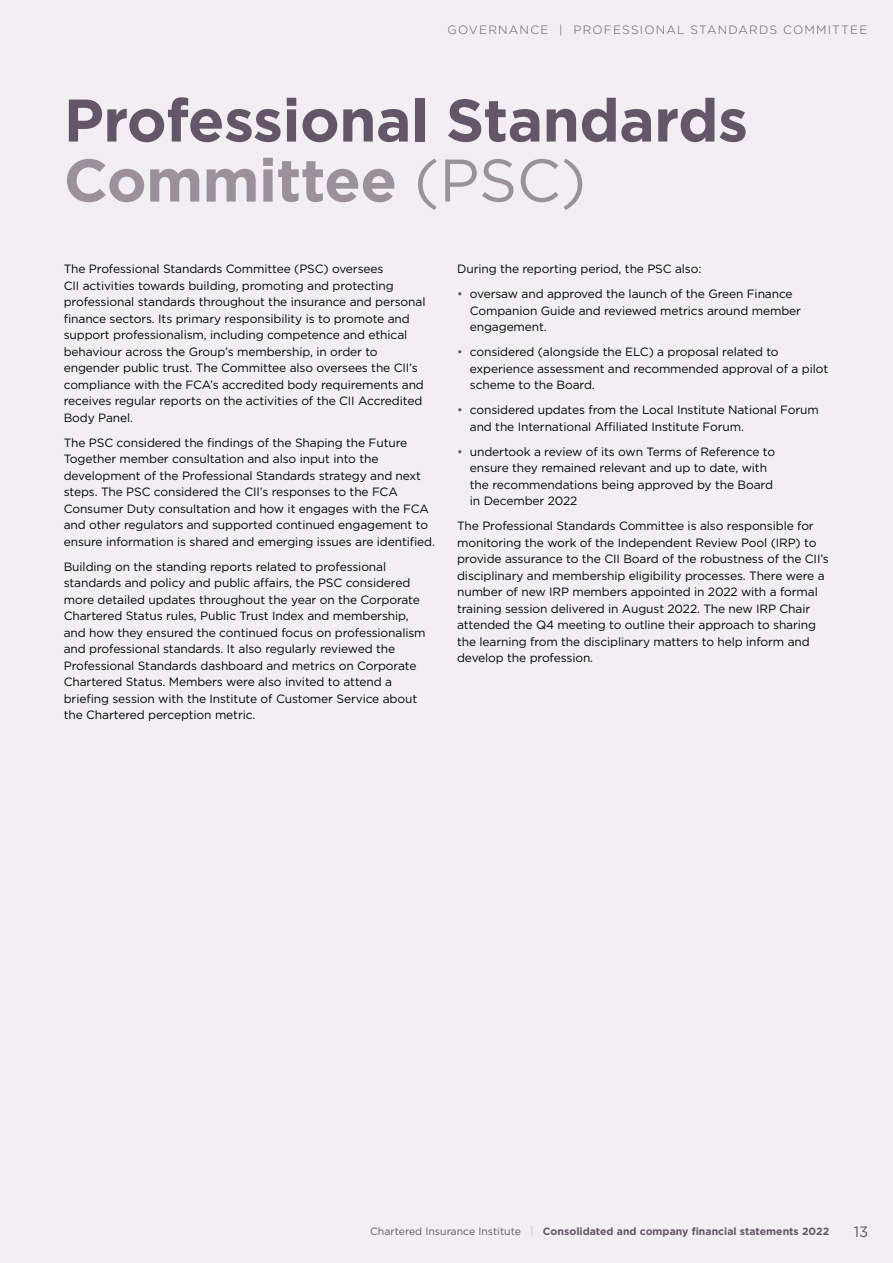
<style>
.page{position:relative;width:893px;height:1263px;background:#f1eff1}
.page>*{position:absolute;margin:0;border:0;box-sizing:border-box;transform-origin:0 0}
.t1{font:700 60px/60px "Gotham";letter-spacing:-.01em;color:#645668}
.t2{font:15px "Gotham";color:#645668}
.t3{font:12px/16.5px "Gotham";letter-spacing:-.01em;color:#000408}
.t4{font:300 12px "Gotham";letter-spacing:.1em;color:#645668}
.t5{font:700 10.5px "Gotham";color:#645668}
.s1{color:#9b909c}
.s2{font-weight:400;color:#9b909c}
.s3{color:#645668}
.s4{font-weight:400}
.s5{font-weight:300;color:#aaa0ab}
</style>
<div class="page">
<p class="t4" style="left:447px;top:22px;width:422px">GOVERNANCE | PROFESSIONAL STANDARDS COMMITTEE</p>
<h1 class="t1" style="left:64px;top:90px;width:686px">Professional Standards<br><span class="s1">Committee</span> <span class="s2">(PSC)</span></h1>
<p class="t3" style="left:64px;top:260px;width:363px">The Professional Standards Committee (PSC) oversees<br>CII activities towards building, promoting and protecting professional standards throughout the insurance and personal finance sectors. Its primary responsibility is to promote and support professionalism, including competence and ethical behaviour across the Group’s membership, in order to engender public trust. The Committee also oversees the CII’s compliance with the FCA’s accredited body requirements and receives regular reports on the activities of the CII Accredited Body Panel.</p>
<p class="t3" style="left:64px;top:434px;width:373px">The PSC considered the findings of the Shaping the Future Together member consultation and also input into the development of the Professional Standards strategy and next steps. The PSC considered the CII’s responses to the FCA Consumer Duty consultation and how it engages with the FCA and other regulators and supported continued engagement to ensure information is shared and emerging issues are identified.</p>
<p class="t3" style="left:64px;top:558px;width:363px">Building on the standing reports related to professional standards and policy and public affairs, the PSC considered more detailed updates throughout the year on the Corporate Chartered Status rules, Public Trust Index and membership, and how they ensured the continued focus on professionalism and professional standards. It also regularly reviewed the Professional Standards dashboard and metrics on Corporate Chartered Status. Members were also invited to attend a briefing session with the Institute of Customer Service about the Chartered perception metric.</p>
<p class="t3" style="left:457px;top:260px;width:246px">During the reporting period, the PSC also:</p>
<p class="t3" style="left:470px;top:285px;width:333px;text-indent:-13px"><span class="s3">•</span> oversaw and approved the launch of the Green Finance<br>Companion Guide and reviewed metrics around member engagement.</p>
<p class="t3" style="left:470px;top:344px;width:360px;text-indent:-13px"><span class="s3">•</span> considered (alongside the ELC) a proposal related to experience assessment and recommended approval of a pilot scheme to the Board.</p>
<p class="t3" style="left:470px;top:402px;width:351px;text-indent:-13px"><span class="s3">•</span> considered updates from the Local Institute National Forum and the International Affiliated Institute Forum.</p>
<p class="t3" style="left:470px;top:443px;width:307px;text-indent:-13px"><span class="s3">•</span> undertook a review of its own Terms of Reference to ensure they remained relevant and up to date, with the recommendations being approved by the Board in December 2022</p>
<p class="t3" style="left:457px;top:518px;width:373px">The Professional Standards Committee is also responsible for monitoring the work of the Independent Review Pool (IRP) to provide assurance to the CII Board of the robustness of the CII’s disciplinary and membership eligibility processes. There were a number of new IRP members appointed in 2022 with a formal training session delivered in August 2022. The new IRP Chair attended the Q4 meeting to outline their approach to sharing the learning from the disciplinary matters to help inform and develop the profession.</p>
<p class="t5" style="left:370px;top:1224px;width:460px"><span class="s4">Chartered Insurance Institute</span> <span class="s5">|</span> Consolidated and company financial statements 2022</p>
<p class="t2" style="left:854px;top:1222px;width:16px">13</p>
</div>
